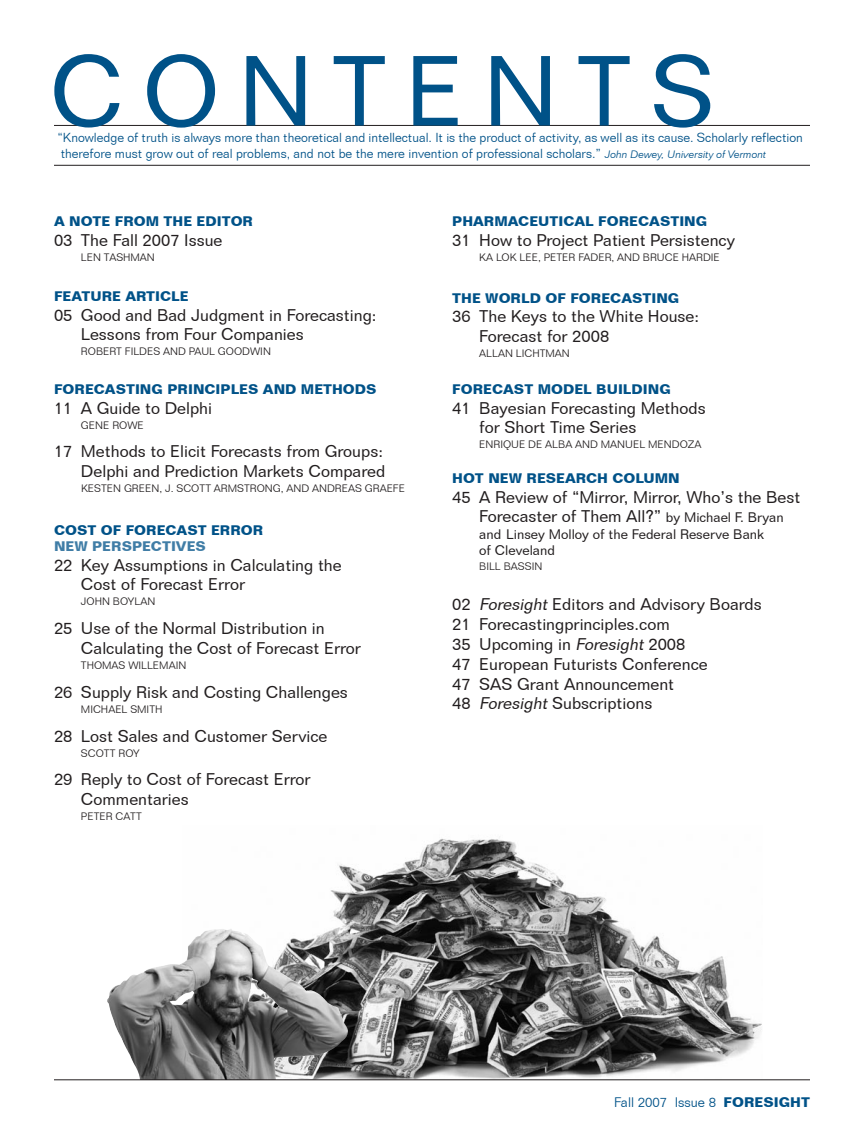
<style>
.page{position:relative;width:864px;height:1134px;background:#fff}
.page>*{position:absolute;margin:0;border:0;box-sizing:border-box;transform-origin:0 0}
.t1{font:97.5px "Folio BT";letter-spacing:.19em;color:#005288}
.t2{font:16.5px/19.8px "Folio BT";color:#221e1f}
.t3{font:700 13.5px "Folio BT";color:#005288}
.t4{font:13.5px/16.2px "Folio BT";color:#221e1f}
.t5{font:300 13.5px "Folio BT";color:#005288}
.t6{font:700 13.5px "Folio BT";color:#407da6}
.t7{font:300 12.75px/15.3px "Folio BT";color:#005288}
.t8{font:300 10.5px "Folio BT";color:#221e1f}
.s1{font-style:italic;font-size:10.5px}
.s2{font-size:13.5px}
.s3{font-style:italic}
.s4{font-weight:700}
</style>
<div class="page">
<hr style="left:54px;top:125px;width:756px;height:1px;background:#221e1f">
<hr style="left:54px;top:165px;width:756px;height:1px;background:#221e1f">
<img style="left:182px;top:838px;width:580px;height:242px">
<img style="left:181px;top:928px;width:50px;height:36px">
<hr style="left:54px;top:1080px;width:756px;height:1px;background:#221e1f">
<h1 class="t1" style="left:50px;top:32px;width:667px">CONTENTS</h1>
<p class="t7" style="left:57px;top:130px;width:747px">“Knowledge of truth is always more than theoretical and intellectual. It is the product of activity, as well as its cause. Scholarly reflection therefore must grow out of real problems, and not be the mere invention of professional scholars.” <span class="s1">John Dewey, University of Vermont</span></p>
<p class="t3" style="left:54px;top:213px;width:201px">A NOTE FROM THE EDITOR</p>
<p class="t2" style="left:54px;top:230px;width:170px">03 The Fall 2007 Issue</p>
<p class="t8" style="left:81px;top:251px;width:75px">LEN TASHMAN</p>
<p class="t3" style="left:54px;top:288px;width:136px">FEATURE ARTICLE</p>
<p class="t2" style="left:81px;top:305px;width:297px;text-indent:-27px">05 Good and Bad Judgment in Forecasting:<br>Lessons from Four Companies</p>
<p class="t8" style="left:81px;top:345px;width:191px">ROBERT FILDES AND PAUL GOODWIN</p>
<p class="t3" style="left:54px;top:381px;width:324px">FORECASTING PRINCIPLES AND METHODS</p>
<p class="t2" style="left:54px;top:398px;width:160px">11 A Guide to Delphi</p>
<p class="t8" style="left:81px;top:418px;width:64px">GENE ROWE</p>
<p class="t2" style="left:54px;top:441px;width:333px;text-align:right">17 Methods to Elicit Forecasts from Groups:<br>Delphi and Prediction Markets Compared</p>
<p class="t8" style="left:81px;top:482px;width:326px">KESTEN GREEN, J. SCOTT ARMSTRONG, AND ANDREAS GRAEFE</p>
<p class="t3" style="left:54px;top:521px;width:211px">COST OF FORECAST ERROR</p>
<p class="t6" style="left:54px;top:538px;width:153px">NEW PERSPECTIVES</p>
<p class="t2" style="left:81px;top:555px;width:262px;text-indent:-27px">22 Key Assumptions in Calculating the<br>Cost of Forecast Error</p>
<p class="t8" style="left:81px;top:595px;width:76px">JOHN BOYLAN</p>
<p class="t2" style="left:81px;top:618px;width:281px;text-indent:-27px">25 Use of the Normal Distribution in<br>Calculating the Cost of Forecast Error</p>
<p class="t8" style="left:81px;top:659px;width:107px">THOMAS WILLEMAIN</p>
<p class="t2" style="left:54px;top:682px;width:295px">26 Supply Risk and Costing Challenges</p>
<p class="t8" style="left:81px;top:703px;width:83px">MICHAEL SMITH</p>
<p class="t2" style="left:54px;top:726px;width:275px">28 Lost Sales and Customer Service</p>
<p class="t8" style="left:81px;top:746px;width:60px">SCOTT ROY</p>
<p class="t2" style="left:81px;top:769px;width:231px;text-indent:-27px">29 Reply to Cost of Forecast Error<br>Commentaries</p>
<p class="t8" style="left:81px;top:810px;width:62px">PETER CATT</p>
<p class="t3" style="left:452px;top:213px;width:257px">PHARMACEUTICAL FORECASTING</p>
<p class="t2" style="left:452px;top:230px;width:284px">31 How to Project Patient Persistency</p>
<p class="t8" style="left:479px;top:251px;width:242px">KA LOK LEE, PETER FADER, AND BRUCE HARDIE</p>
<p class="t3" style="left:452px;top:289px;width:229px">THE WORLD OF FORECASTING</p>
<p class="t2" style="left:479px;top:306px;width:221px;text-indent:-27px">36 The Keys to the White House:<br>Forecast for 2008</p>
<p class="t8" style="left:479px;top:347px;width:92px">ALLAN LICHTMAN</p>
<p class="t3" style="left:452px;top:381px;width:220px">FORECAST MODEL BUILDING</p>
<p class="t2" style="left:479px;top:398px;width:228px;text-indent:-27px">41 Bayesian Forecasting Methods for Short Time Series</p>
<p class="t8" style="left:479px;top:438px;width:224px">ENRIQUE DE ALBA AND MANUEL MENDOZA</p>
<p class="t3" style="left:452px;top:470px;width:229px">HOT NEW RESEARCH COLUMN</p>
<p class="t2" style="left:479px;top:487px;width:323px;text-indent:-27px">45 A Review of “Mirror, Mirror, Who’s the Best<br>Forecaster of Them All?” <span class="s2">by Michael F. Bryan</span></p>
<p class="t4" style="left:479px;top:526px;width:286px">and Linsey Molloy of the Federal Reserve Bank of Cleveland</p>
<p class="t8" style="left:479px;top:560px;width:65px">BILL BASSIN</p>
<p class="t2" style="left:452px;top:595px;width:311px">02 <span class="s3">Foresight</span> Editors and Advisory Boards<br>21 Forecastingprinciples.com<br>35 Upcoming in <span class="s3">Foresight</span> 2008<br>47 European Futurists Conference<br>47 SAS Grant Announcement<br>48 <span class="s3">Foresight</span> Subscriptions</p>
<p class="t5" style="left:614px;top:1094px;width:197px">Fall 2007 Issue 8 <span class="s4">FORESIGHT</span></p>
</div>
